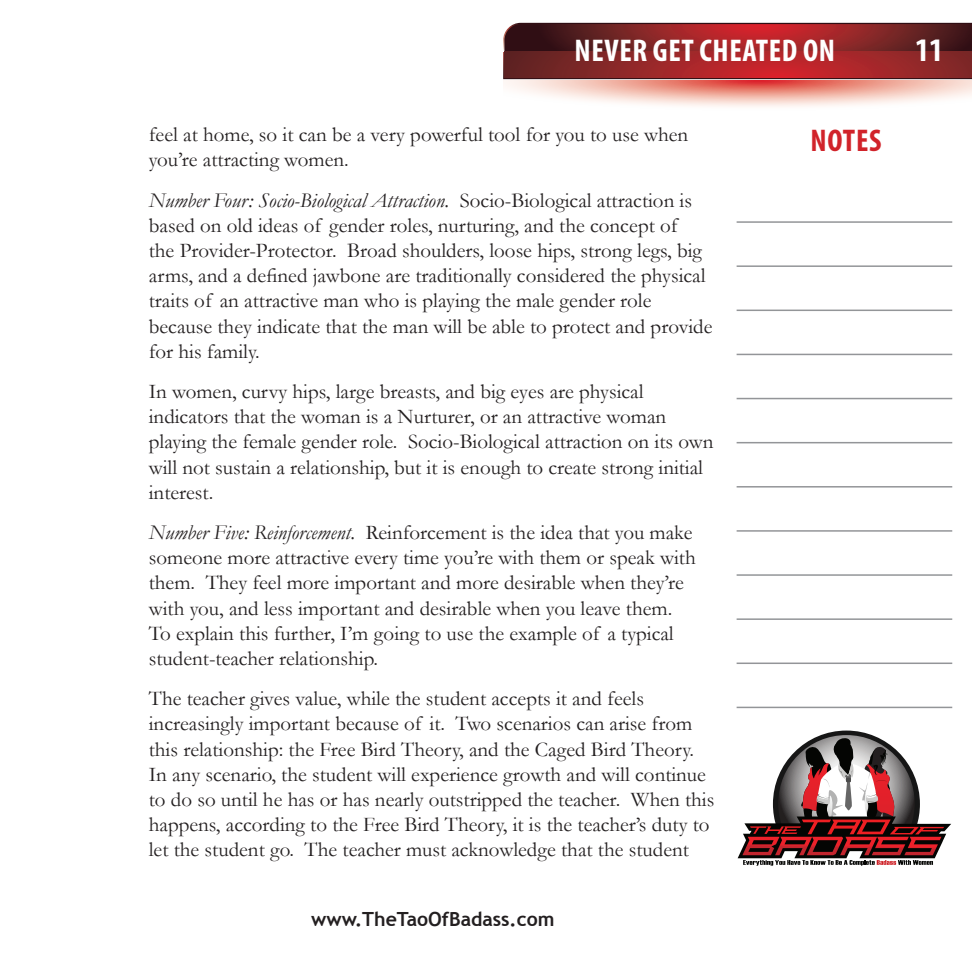
<style>
.page{position:relative;width:972px;height:972px;background:#fff}
.page>*{position:absolute;margin:0;border:0;box-sizing:border-box;transform-origin:0 0}
.t1{font:700 condensed 33px "Myriad Pro";color:#fff}
.t2{font:700 condensed 31.5px "Myriad Pro";letter-spacing:.02em;color:#fff}
.t3{font:700 condensed 31.5px "Myriad Pro";letter-spacing:.02em;color:#d1232a}
.t4{font:21px/25.2px "Garamond";color:#231f20}
.t5{font:700 19.5px "Trebuchet MS";color:#231f20}
.s1{font-style:italic}
</style>
<div class="page">
<svg style="left:738px;top:731px;width:213px;height:135px"></svg>
<hr style="left:737px;top:221px;width:215px;height:2px;background:#939598">
<hr style="left:737px;top:398px;width:215px;height:1px;background:#939598">
<hr style="left:737px;top:574px;width:215px;height:2px;background:#939598">
<hr style="left:737px;top:265px;width:215px;height:2px;background:#939598">
<hr style="left:737px;top:442px;width:215px;height:1px;background:#939598">
<hr style="left:737px;top:618px;width:215px;height:2px;background:#939598">
<hr style="left:737px;top:310px;width:215px;height:1px;background:#939598">
<hr style="left:737px;top:486px;width:215px;height:2px;background:#939598">
<hr style="left:737px;top:663px;width:215px;height:1px;background:#939598">
<hr style="left:737px;top:354px;width:215px;height:1px;background:#939598">
<hr style="left:737px;top:530px;width:215px;height:2px;background:#939598">
<hr style="left:737px;top:707px;width:215px;height:1px;background:#939598">
<svg style="left:504px;top:80px;width:468px;height:27px"></svg>
<svg style="left:503px;top:23px;width:469px;height:56px;background:#792124"></svg>
<svg style="left:504px;top:51px;width:468px;height:27px;background:#992628"></svg>
<h2 class="t2" style="left:574px;top:31px;width:262px">NEVER GET CHEATED ON</h2>
<p class="t4" style="left:149px;top:122px;width:541px">feel at home, so it can be a very powerful tool for you to use when you’re attracting women.</p>
<p class="t4" style="left:149px;top:187px;width:565px"><span class="s1">Number Four: Socio-Biological Attraction.</span> Socio-Biological attraction is based on old ideas of gender roles, nurturing, and the concept of<br>the Provider-Protector. Broad shoulders, loose hips, strong legs, big arms, and a defined jawbone are traditionally considered the physical traits of an attractive man who is playing the male gender role because they indicate that the man will be able to protect and provide for his family.</p>
<p class="t4" style="left:149px;top:378px;width:566px">In women, curvy hips, large breasts, and big eyes are physical indicators that the woman is a Nurturer, or an attractive woman playing the female gender role. Socio-Biological attraction on its own will not sustain a relationship, but it is enough to create strong initial interest.</p>
<p class="t4" style="left:149px;top:519px;width:548px"><span class="s1">Number Five: Reinforcement.</span> Reinforcement is the idea that you make someone more attractive every time you’re with them or speak with them. They feel more important and more desirable when they’re with you, and less important and desirable when you leave them.<br>To explain this further, I’m going to use the example of a typical student-teacher relationship.</p>
<p class="t4" style="left:149px;top:686px;width:567px">The teacher gives value, while the student accepts it and feels increasingly important because of it. Two scenarios can arise from this relationship: the Free Bird Theory, and the Caged Bird Theory.<br>In any scenario, the student will experience growth and will continue to do so until he has or has nearly outstripped the teacher. When this happens, according to the Free Bird Theory, it is the teacher’s duty to let the student go. The teacher must acknowledge that the student</p>
<p class="t5" style="left:311px;top:906px;width:245px">www.TheTaoOfBadass.com</p>
<h2 class="t3" style="left:811px;top:121px;width:72px">NOTES</h2>
<h1 class="t1" style="left:915px;top:29px;width:30px">11</h1>
</div>
